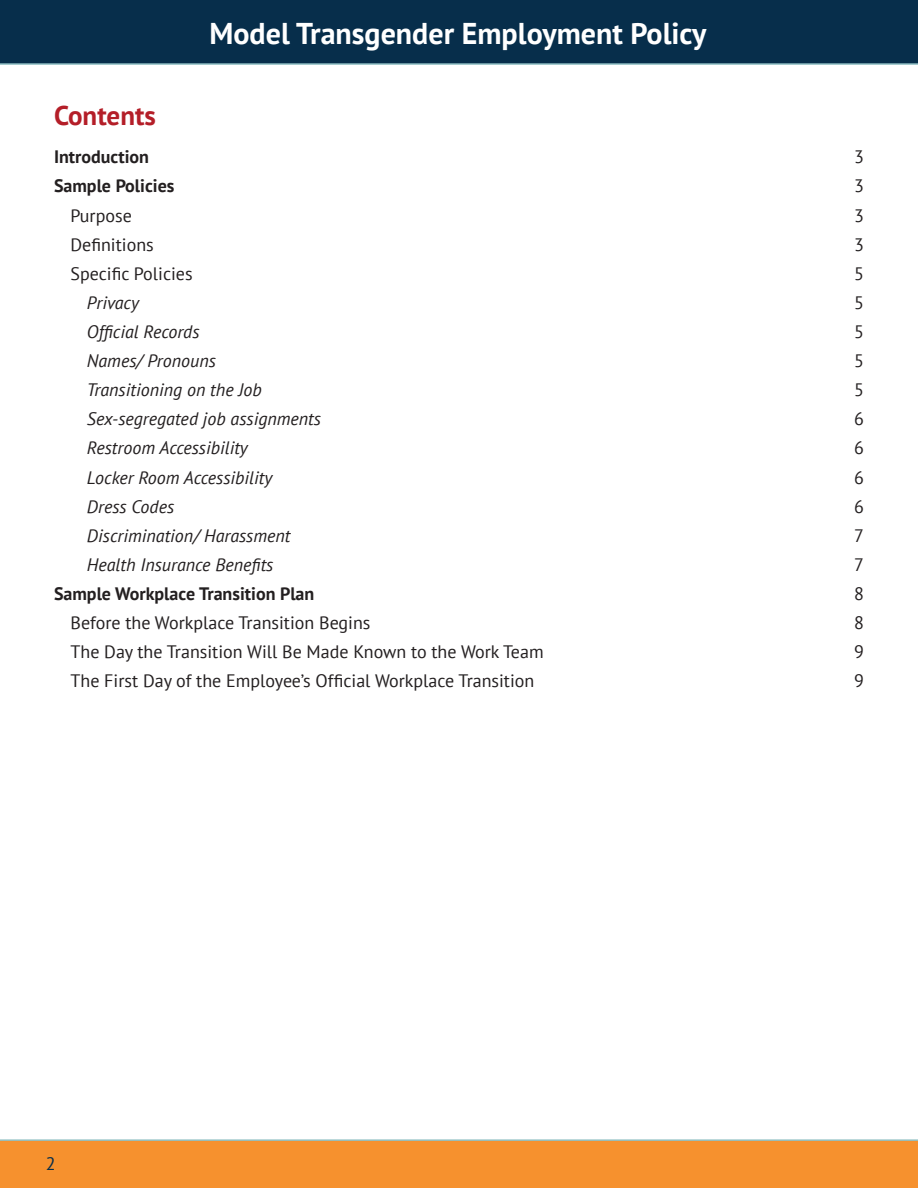
<style>
.page{position:relative;width:918px;height:1188px;background:#fff}
.page>*{position:absolute;margin:0;border:0;box-sizing:border-box;transform-origin:0 0}
.t1{font:700 30px "PT Sans";color:#fff}
.t2{font:700 27px "PT Sans";color:#b41e28}
.t3{font:18px "PT Sans";color:#231f20}
.t4{font:italic 18px "PT Sans";color:#231f20}
.t5{font:700 18px "PT Sans";color:#231f20}
.t6{font:18px "PT Sans";color:#072e4b}
</style>
<div class="page">
<div style="left:0;top:0;width:918px;height:65px;background:#072e4b"></div>
<div style="left:0;top:1139px;width:918px;height:49px;background:#f6912e"></div>
<h1 class="t1" style="left:209px;top:14px;width:498px">Model Transgender Employment Policy</h1>
<h2 class="t2" style="left:54px;top:98px;width:103px">Contents</h2>
<p class="t5" style="left:54px;top:145px;width:96px">Introduction</p>
<p class="t3" style="left:854px;top:145px;width:11px">3</p>
<p class="t5" style="left:54px;top:174px;width:122px">Sample Policies</p>
<p class="t3" style="left:854px;top:175px;width:11px">3</p>
<p class="t3" style="left:71px;top:204px;width:63px">Purpose</p>
<p class="t3" style="left:854px;top:204px;width:11px">3</p>
<p class="t3" style="left:71px;top:233px;width:85px">Definitions</p>
<p class="t3" style="left:854px;top:233px;width:11px">3</p>
<p class="t3" style="left:71px;top:262px;width:124px">Specific Policies</p>
<p class="t3" style="left:854px;top:262px;width:11px">5</p>
<p class="t4" style="left:87px;top:291px;width:54px">Privacy</p>
<p class="t3" style="left:854px;top:291px;width:11px">5</p>
<p class="t4" style="left:87px;top:320px;width:114px">Official Records</p>
<p class="t3" style="left:854px;top:320px;width:11px">5</p>
<p class="t4" style="left:87px;top:349px;width:130px">Names/ Pronouns</p>
<p class="t3" style="left:854px;top:349px;width:11px">5</p>
<p class="t4" style="left:87px;top:378px;width:176px">Transitioning on the Job</p>
<p class="t3" style="left:854px;top:378px;width:11px">5</p>
<p class="t4" style="left:87px;top:407px;width:236px">Sex-segregated job assignments</p>
<p class="t3" style="left:854px;top:407px;width:11px">6</p>
<p class="t4" style="left:87px;top:437px;width:162px">Restroom Accessibility</p>
<p class="t3" style="left:854px;top:437px;width:11px">6</p>
<p class="t4" style="left:87px;top:466px;width:187px">Locker Room Accessibility</p>
<p class="t3" style="left:854px;top:466px;width:11px">6</p>
<p class="t4" style="left:87px;top:495px;width:89px">Dress Codes</p>
<p class="t3" style="left:854px;top:495px;width:11px">6</p>
<p class="t4" style="left:87px;top:524px;width:205px">Discrimination/ Harassment</p>
<p class="t3" style="left:854px;top:524px;width:11px">7</p>
<p class="t4" style="left:87px;top:553px;width:188px">Health Insurance Benefits</p>
<p class="t3" style="left:854px;top:553px;width:11px">7</p>
<p class="t5" style="left:54px;top:582px;width:262px">Sample Workplace Transition Plan</p>
<p class="t3" style="left:854px;top:582px;width:11px">8</p>
<p class="t3" style="left:71px;top:611px;width:302px">Before the Workplace Transition Begins</p>
<p class="t3" style="left:854px;top:611px;width:11px">8</p>
<p class="t3" style="left:71px;top:640px;width:475px">The Day the Transition Will Be Made Known to the Work Team</p>
<p class="t3" style="left:854px;top:640px;width:11px">9</p>
<p class="t3" style="left:71px;top:669px;width:465px">The First Day of the Employee’s Official Workplace Transition</p>
<p class="t3" style="left:854px;top:669px;width:11px">9</p>
<p class="t6" style="left:46px;top:1152px;width:11px">2</p>
</div>
